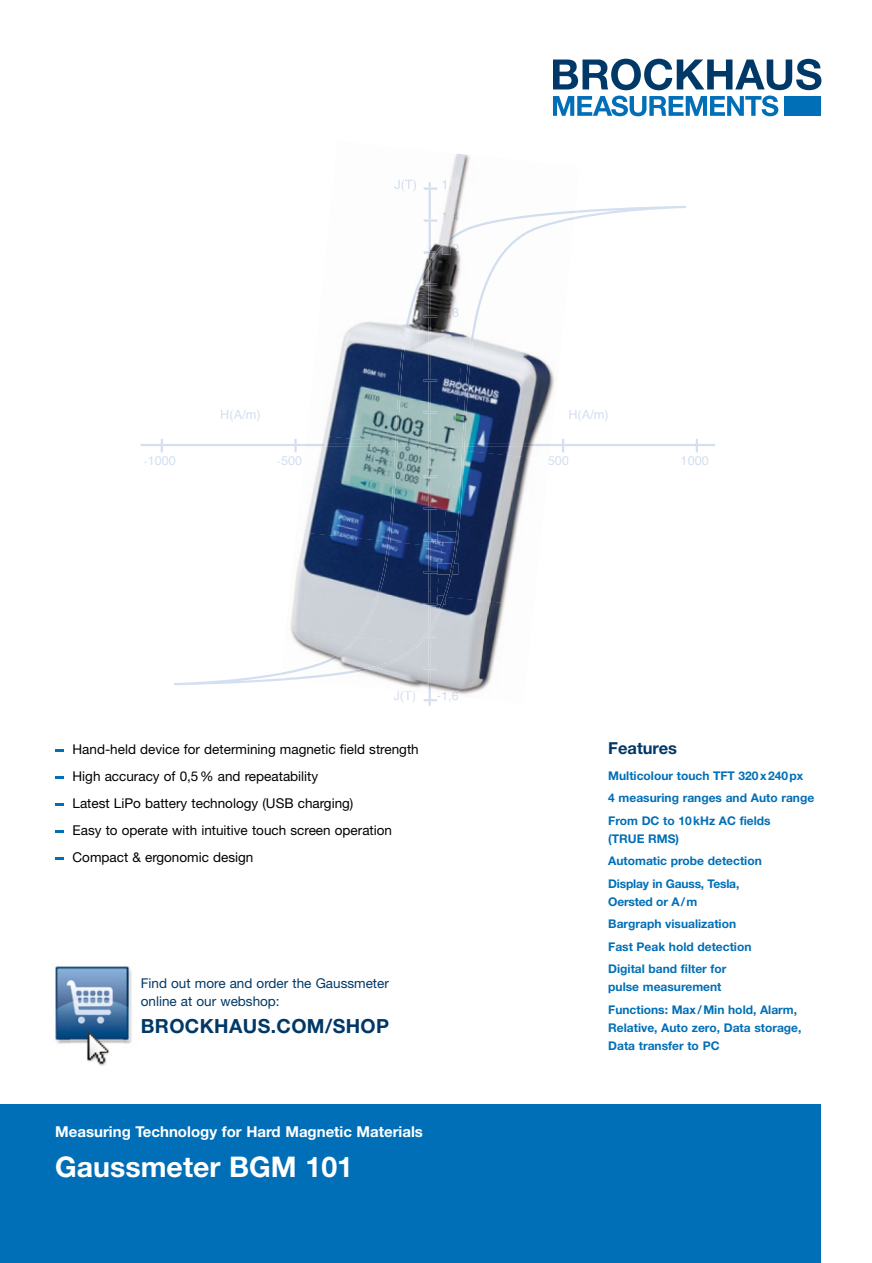
<style>
.page{position:relative;width:872px;height:1263px;background:#fff}
.page>*{position:absolute;margin:0;border:0;box-sizing:border-box;transform-origin:0 0}
.t1{font:700 28.5px "Helvetica Neue LT";color:#fff}
.t2{font:700 19.5px "Helvetica Neue LT";letter-spacing:.02em;color:#003867}
.t3{font:700 16.5px "Helvetica Neue LT";color:#003867}
.t4{font:700 15px "Helvetica Neue LT";color:#fff}
.t5{font:13.5px/27px "Helvetica Neue LT";color:#000}
.t6{font:13.5px/18px "Helvetica Neue LT";color:#003867}
.t7{font:12.75px "Helvetica";color:#d4dff0}
.t8{font:700 12px/22.5px "Helvetica Neue LT";color:#006fb7}
.s1{font-family:"Times"}
</style>
<div class="page">
<svg style="left:174px;top:206px;width:512px;height:479px"></svg>
<div style="left:784px;top:96px;width:37px;height:20px;background:#006fb7"></div>
<svg style="left:553px;top:59px;width:268px;height:31px"></svg>
<svg style="left:553px;top:96px;width:225px;height:20px"></svg>
<div style="left:0;top:1104px;width:821px;height:159px;background:#006fb7"></div>
<svg style="left:56px;top:749px;width:8px;height:2px"></svg>
<svg style="left:56px;top:776px;width:8px;height:2px"></svg>
<svg style="left:56px;top:803px;width:8px;height:2px"></svg>
<svg style="left:56px;top:830px;width:8px;height:2px"></svg>
<svg style="left:56px;top:857px;width:8px;height:2px"></svg>
<img style="left:54px;top:966px;width:78px;height:78px">
<img style="left:70px;top:1026px;width:52px;height:40px">
<img style="left:327px;top:154px;width:142px;height:84px">
<img style="left:467px;top:156px;width:113px;height:157px">
<img style="left:317px;top:238px;width:86px;height:98px">
<img style="left:481px;top:303px;width:83px;height:157px">
<img style="left:307px;top:336px;width:72px;height:98px">
<img style="left:296px;top:434px;width:83px;height:98px">
<img style="left:481px;top:449px;width:67px;height:157px">
<img style="left:286px;top:532px;width:93px;height:97px">
<img style="left:426px;top:596px;width:108px;height:108px">
<img style="left:281px;top:629px;width:151px;height:64px">
<img style="left:428px;top:182px;width:3px;height:5px">
<img style="left:403px;top:233px;width:21px;height:356px">
<img style="left:481px;top:444px;width:70px;height:2px">
<img style="left:305px;top:444px;width:74px;height:2px">
<img style="left:428px;top:676px;width:3px;height:18px">
<img style="left:424px;top:187px;width:13px;height:192px">
<img style="left:424px;top:379px;width:13px;height:290px">
<svg style="left:442px;top:180px;width:16px;height:11px"></svg>
<svg style="left:442px;top:212px;width:16px;height:3px"></svg>
<img style="left:437px;top:628px;width:21px;height:10px">
<img style="left:437px;top:660px;width:21px;height:10px">
<img style="left:437px;top:691px;width:21px;height:6px">
<svg style="left:403px;top:691px;width:12px;height:1px"></svg>
<img style="left:394px;top:180px;width:22px;height:11px">
<img style="left:420px;top:215px;width:106px;height:86px">
<img style="left:523px;top:211px;width:52px;height:25px">
<img style="left:379px;top:275px;width:42px;height:314px">
<img style="left:433px;top:300px;width:48px;height:325px">
<img style="left:330px;top:589px;width:104px;height:87px">
<img style="left:281px;top:657px;width:51px;height:23px">
<p class="t7" style="left:220px;top:405px;width:42px">H(A/m)</p>
<p class="t7" style="left:568px;top:405px;width:42px">H(A/m)</p>
<p class="t7" style="left:143px;top:450px;width:34px"><span class="s1">-</span>1000</p>
<p class="t7" style="left:277px;top:450px;width:27px"><span class="s1">-</span>500</p>
<p class="t7" style="left:548px;top:450px;width:23px">500</p>
<p class="t7" style="left:680px;top:450px;width:30px">1000</p>
<p class="t7" style="left:393px;top:686px;width:24px">J(T)</p>
<p class="t7" style="left:437px;top:686px;width:23px">-1,6</p>
<p class="t5" style="left:73px;top:735px;width:348px">Hand-held device for determining magnetic field strength High accuracy of 0,5 % and repeatability<br>Latest LiPo battery technology (USB charging)<br>Easy to operate with intuitive touch screen operation Compact &amp; ergonomic design</p>
<h3 class="t3" style="left:608px;top:738px;width:70px">Features</h3>
<p class="t8" style="left:608px;top:764px;width:207px">Multicolour touch TFT 320 x 240 px<br>4 measuring ranges and Auto range<br>From DC to 10 kHz AC fields</p>
<p class="t8" style="left:608px;top:827px;width:155px">(TRUE RMS)<br>Automatic probe detection<br>Display in Gauss, Tesla,</p>
<p class="t8" style="left:608px;top:890px;width:145px">Oersted or A / m<br>Bargraph visualization<br>Fast Peak hold detection<br>Digital band filter for</p>
<p class="t8" style="left:608px;top:976px;width:190px">pulse measurement<br>Functions: Max / Min hold, Alarm,</p>
<p class="t8" style="left:608px;top:1018px;width:195px;line-height:18px">Relative, Auto zero, Data storage,<br>Data transfer to PC</p>
<p class="t6" style="left:141px;top:974px;width:250px">Find out more and order the Gaussmeter online at our webshop:</p>
<h2 class="t2" style="left:141px;top:1014px;width:250px">BROCKHAUS.COM/SHOP</h2>
<p class="t4" style="left:55px;top:1122px;width:369px">Measuring Technology for Hard Magnetic Materials</p>
<h1 class="t1" style="left:55px;top:1149px;width:299px">Gaussmeter BGM 101</h1>
</div>
